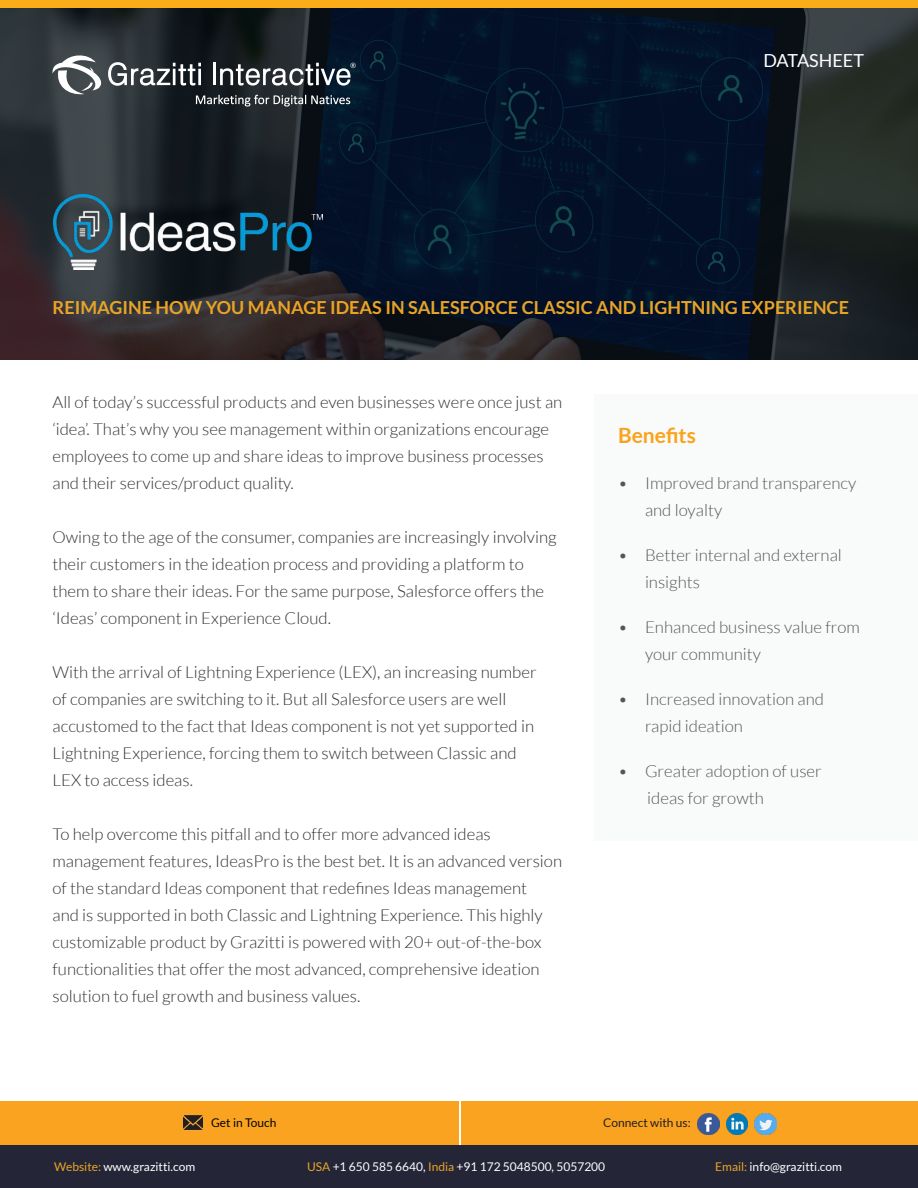
<style>
.page{position:relative;width:918px;height:1188px;background:#fff}
.page>*{position:absolute;margin:0;border:0;box-sizing:border-box;transform-origin:0 0}
.t1{font:700 21px "Lato";color:#f9a31b}
.t2{font:700 18px "Lato";color:#e9a426}
.t3{font:18px "Lato";color:#fff}
.Body-Content{font:300 16.5px/27px "Lato";color:#323132}
.Body-Content-2{font:300 16.5px/27px "Lato";color:#545555}
.t4{font:12px "Lato";color:#fff}
.t5{font:12px "Open Sans";color:#fff}
.t6{font:12px "Lato";color:#231f20}
.t7{font:12px "Lato";color:#040503}
.t8{font:7.35px "Open Sans";color:#fff}
.s1{color:#e9a426}
</style>
<div class="page">
<div style="left:594px;top:394px;width:323px;height:447px;background:#f9fafa"></div>
<svg style="left:0;top:8px;width:918px;height:352px"></svg>
<div style="left:0;top:0;width:918px;height:8px;background:#faad19"></div>
<div style="left:0;top:1144px;width:918px;height:44px;background:#242638"></div>
<svg style="left:51px;top:47px;width:300px;height:59px"></svg>
<div style="left:0;top:1101px;width:918px;height:44px;background:#f9a320"></div>
<hr style="left:459px;top:1101px;width:2px;height:43px;background:#fff">
<img style="left:698px;top:1114px;width:21px;height:21px">
<img style="left:726px;top:1114px;width:22px;height:21px">
<img style="left:755px;top:1114px;width:21px;height:21px">
<img style="left:183px;top:1115px;width:20px;height:16px">
<img style="left:54px;top:194px;width:268px;height:75px">
<p class="t8" style="left:350px;top:60px;width:8px">®</p>
<p class="t3" style="left:763px;top:50px;width:102px">DATASHEET</p>
<p class="t2" style="left:53px;top:297px;width:798px">REIMAGINE HOW YOU MANAGE IDEAS IN SALESFORCE CLASSIC AND LIGHTNING EXPERIENCE</p>
<p class="Body-Content" style="left:52px;top:388px;width:511px">All of today’s successful products and even businesses were once just an ‘idea’. That’s why you see management within organizations encourage employees to come up and share ideas to improve business processes and their services/product quality.</p>
<p class="Body-Content" style="left:52px;top:523px;width:506px">Owing to the age of the consumer, companies are increasingly involving their customers in the ideation process and providing a platform to them to share their ideas. For the same purpose, Salesforce offers the ‘Ideas’ component in Experience Cloud.</p>
<p class="Body-Content" style="left:52px;top:658px;width:486px">With the arrival of Lightning Experience (LEX), an increasing number of companies are switching to it. But all Salesforce users are well accustomed to the fact that Ideas component is not yet supported in Lightning Experience, forcing them to switch between Classic and LEX to access ideas.</p>
<p class="Body-Content" style="left:52px;top:820px;width:511px">To help overcome this pitfall and to offer more advanced ideas management features, IdeasPro is the best bet. It is an advanced version of the standard Ideas component that redefines Ideas management<br>and is supported in both Classic and Lightning Experience. This highly customizable product by Grazitti is powered with 20+ out-of-the-box functionalities that offer the most advanced, comprehensive ideation solution to fuel growth and business values.</p>
<p class="t1" style="left:618px;top:423px;width:79px">Benefits</p>
<p class="Body-Content-2" style="left:645px;top:469px;width:213px;text-indent:-27px">• Improved brand transparency and loyalty</p>
<p class="Body-Content-2" style="left:645px;top:541px;width:198px;text-indent:-27px">• Better internal and external insights</p>
<p class="Body-Content-2" style="left:645px;top:613px;width:216px;text-indent:-27px">• Enhanced business value from your community</p>
<p class="Body-Content-2" style="left:645px;top:685px;width:180px;text-indent:-27px">• Increased innovation and rapid ideation</p>
<p class="Body-Content-2" style="left:618px;top:757px;width:205px">• Greater adoption of user</p>
<p class="Body-Content-2" style="left:647px;top:784px;width:118px">ideas for growth</p>
<p class="t7" style="left:211px;top:1116px;width:67px">Get in Touch</p>
<p class="t6" style="left:603px;top:1116px;width:89px">Connect with us:</p>
<p class="t4" style="left:54px;top:1160px;width:143px"><span class="s1">Website:</span> www.grazitti.com</p>
<p class="t5" style="left:329px;top:1162px;width:260px">© 2017 Grazitti Interactive, All Rights Reserved</p>
<p class="t4" style="left:307px;top:1160px;width:300px"><span class="s1">USA</span> +1 650 585 6640, <span class="s1">India</span> +91 172 5048500, 5057200</p>
<p class="t4" style="left:715px;top:1160px;width:128px"><span class="s1">Email:</span> info@grazitti.com</p>
</div>
